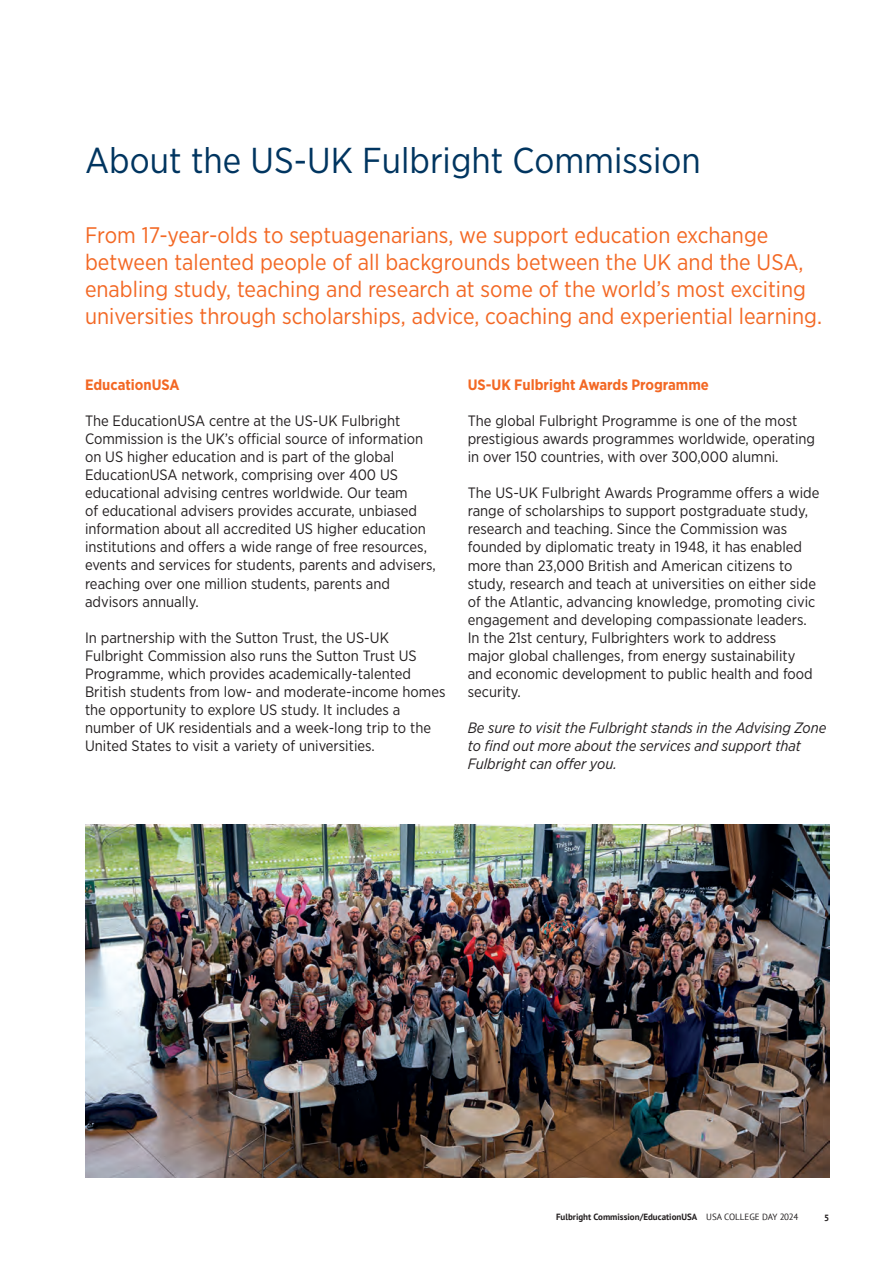
<style>
.page{position:relative;width:893px;height:1263px;background:#fff}
.page>*{position:absolute;margin:0;border:0;box-sizing:border-box;transform-origin:0 0}
.t1{font:36px "Gotham Narrow";color:#003560}
.Standfirst{font:22.5px/27px "Gotham Narrow";color:#f36824}
.Body{font:15px/18px "Gotham Narrow";color:#231f20}
.Body-2{font:italic 15px/18px "Gotham Narrow";color:#231f20}
.Body-3{font:700 15px "Gotham Narrow";color:#f36824}
.t2{font:700 9px "PT Sans";color:#231f20}
.s1{font-weight:400}
</style>
<div class="page">
<img style="left:85px;top:824px;width:744px;height:354px">
<p class="t1" style="left:85px;top:138px;width:617px">About the US-UK Fulbright Commission</p>
<p class="Standfirst" style="left:85px;top:221px;width:738px">From 17-year-olds to septuagenarians, we support education exchange between talented people of all backgrounds between the UK and the USA, enabling study, teaching and research at some of the world’s most exciting universities through scholarships, advice, coaching and experiential learning.</p>
<p class="Body-3" style="left:85px;top:376px;width:96px">EducationUSA</p>
<p class="Body" style="left:85px;top:412px;width:352px">The EducationUSA centre at the US-UK Fulbright Commission is the UK’s official source of information on US higher education and is part of the global EducationUSA network, comprising over 400 US educational advising centres worldwide. Our team<br>of educational advisers provides accurate, unbiased information about all accredited US higher education institutions and offers a wide range of free resources, events and services for students, parents and advisers, reaching over one million students, parents and advisors annually.</p>
<p class="Body" style="left:85px;top:628px;width:362px">In partnership with the Sutton Trust, the US-UK Fulbright Commission also runs the Sutton Trust US Programme, which provides academically-talented British students from low- and moderate-income homes the opportunity to explore US study. It includes a number of UK residentials and a week-long trip to the United States to visit a variety of universities.</p>
<p class="Body-3" style="left:468px;top:376px;width:243px">US-UK Fulbright Awards Programme</p>
<p class="Body" style="left:468px;top:412px;width:349px">The global Fulbright Programme is one of the most prestigious awards programmes worldwide, operating in over 150 countries, with over 300,000 alumni.</p>
<p class="Body" style="left:468px;top:484px;width:353px">The US-UK Fulbright Awards Programme offers a wide range of scholarships to support postgraduate study, research and teaching. Since the Commission was founded by diplomatic treaty in 1948, it has enabled more than 23,000 British and American citizens to study, research and teach at universities on either side of the Atlantic, advancing knowledge, promoting civic engagement and developing compassionate leaders.<br>In the 21st century, Fulbrighters work to address<br>major global challenges, from energy sustainability and economic development to public health and food security.</p>
<p class="Body-2" style="left:468px;top:718px;width:360px">Be sure to visit the Fulbright stands in the Advising Zone to find out more about the services and support that<br>Fulbright can offer you.</p>
<p class="t2" style="left:556px;top:1211px;width:244px">Fulbright Commission/EducationUSA <span class="s1">USA COLLEGE DAY 2024</span></p>
<p class="t2" style="left:824px;top:1211px;width:7px">5</p>
</div>
